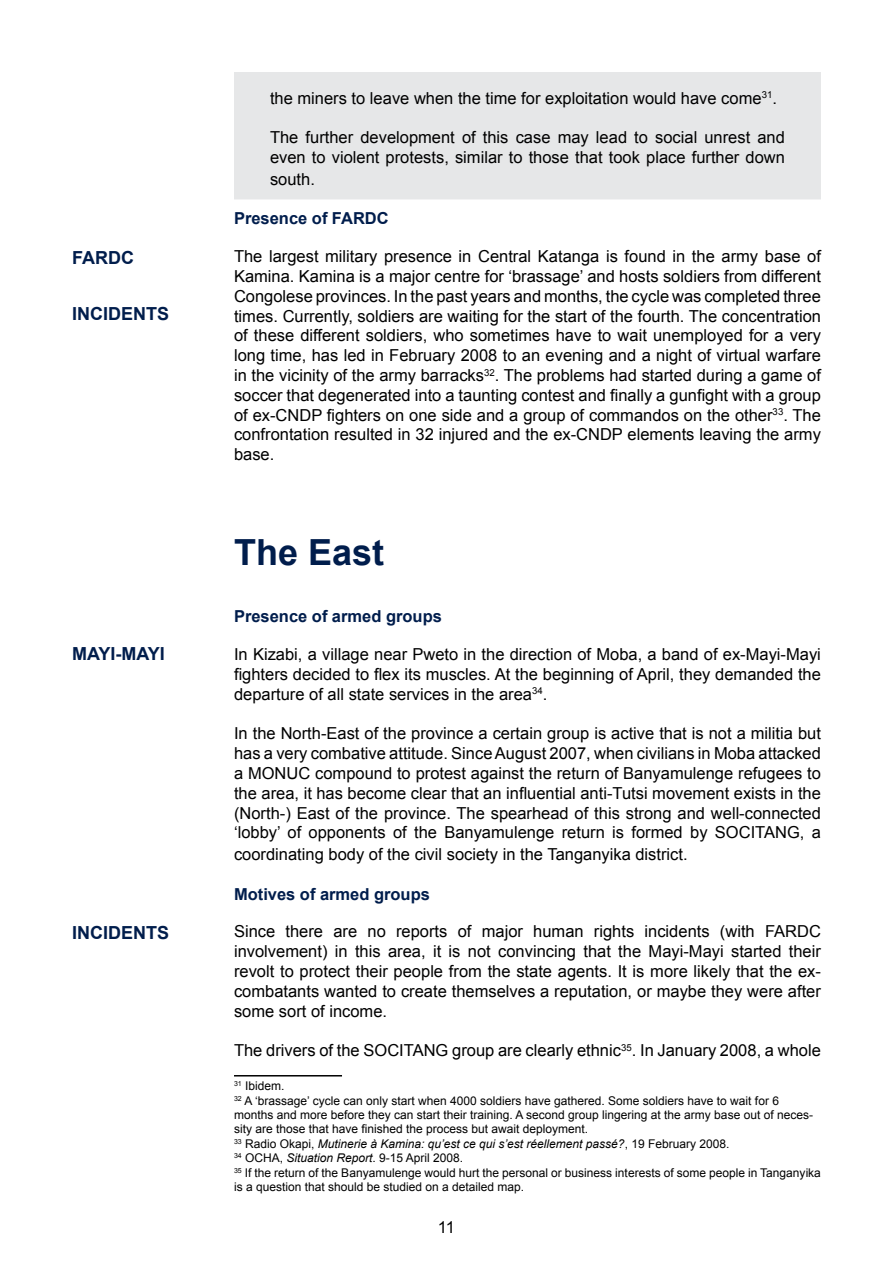
<style>
.page{position:relative;width:893px;height:1263px;background:#fff}
.page>*{position:absolute;margin:0;border:0;box-sizing:border-box;transform-origin:0 0}
.t1{font:700 36px "Arial";color:#001d4c}
.t2{font:700 18px "Arial";color:#001d4c}
.t3{font:16.5px/19.8px "Arial";color:#000;text-align:justify}
.t4{font:700 16.5px "Arial";color:#001d4c}
.t5{font:12px/14.4px "Arial";color:#000}
.s1{font-style:italic}
</style>
<div class="page">
<div style="left:234px;top:72px;width:587px;height:127px;background:#e6e7e8"></div>
<hr style="left:234px;top:1075px;width:108px;height:1px;background:#000">
<p class="t2" style="left:72px;top:246px;width:63px">FARDC</p>
<p class="t2" style="left:72px;top:302px;width:99px">INCIDENTS</p>
<p class="t2" style="left:72px;top:642px;width:94px">MAYI-MAYI</p>
<p class="t2" style="left:72px;top:921px;width:99px">INCIDENTS</p>
<p class="t3" style="left:270px;top:88px;width:508px">the miners to leave when the time for exploitation would have come<sup>31</sup>.</p>
<p class="t3" style="left:270px;top:128px;width:516px">The further development of this case may lead to social unrest and even to violent protests, similar to those that took place further down</p>
<p class="t3" style="left:270px;top:169px;width:46px">south.</p>
<p class="t4" style="left:234px;top:208px;width:156px">Presence of FARDC</p>
<p class="t3" style="left:234px;top:247px;width:588px">The largest military presence in Central Katanga is found in the army base of Kamina. Kamina is a major centre for ‘brassage’ and hosts soldiers from different Congolese provinces. In the past years and months, the cycle was completed three times. Currently, soldiers are waiting for the start of the fourth. The concentration of these different soldiers, who sometimes have to wait unemployed for a very long time, has led in February 2008 to an evening and a night of virtual warfare in the vicinity of the army barracks<sup>32</sup>. The problems had started during a game of soccer that degenerated into a taunting contest and finally a gunfight with a group of ex-CNDP fighters on one side and a group of commandos on the other<sup>33</sup>. The confrontation resulted in 32 injured and the ex-CNDP elements leaving the army base.</p>
<h1 class="t1" style="left:234px;top:528px;width:152px">The East</h1>
<p class="t4" style="left:234px;top:606px;width:209px">Presence of armed groups</p>
<p class="t3" style="left:234px;top:644px;width:588px">In Kizabi, a village near Pweto in the direction of Moba, a band of ex-Mayi-Mayi fighters decided to flex its muscles. At the beginning of April, they demanded the departure of all state services in the area<sup>34</sup>.</p>
<p class="t3" style="left:234px;top:724px;width:588px">In the North-East of the province a certain group is active that is not a militia but has a very combative attitude. Since August 2007, when civilians in Moba attacked a MONUC compound to protest against the return of Banyamulenge refugees to the area, it has become clear that an influential anti-Tutsi movement exists in the (North-) East of the province. The spearhead of this strong and well-connected ‘lobby’ of opponents of the Banyamulenge return is formed by SOCITANG, a</p>
<p class="t3" style="left:234px;top:844px;width:455px">coordinating body of the civil society in the Tanganyika district.</p>
<p class="t4" style="left:234px;top:883px;width:197px">Motives of armed groups</p>
<p class="t3" style="left:234px;top:922px;width:588px">Since there are no reports of major human rights incidents (with FARDC involvement) in this area, it is not convincing that the Mayi-Mayi started their revolt to protect their people from the state agents. It is more likely that the ex&shy;combatants wanted to create themselves a reputation, or maybe they were after some sort of income.</p>
<p class="t3" style="left:234px;top:1040px;width:588px">The drivers of the SOCITANG group are clearly ethnic<sup>35</sup>. In January 2008, a whole</p>
<p class="t5" style="left:234px;top:1079px;width:588px"><sup>31</sup> Ibidem.<br><sup>32</sup> A ‘brassage’ cycle can only start when 4000 soldiers have gathered. Some soldiers have to wait for 6 months and more before they can start their training. A second group lingering at the army base out of neces&shy;sity are those that have finished the process but await deployment.<br><sup>33</sup> Radio Okapi, <span class="s1">Mutinerie à Kamina: qu’est ce qui s’est réellement passé?</span>, 19 February 2008.<br><sup>34</sup> OCHA, <span class="s1">Situation Report</span>. 9-15 April 2008.<br><sup>35</sup> If the return of the Banyamulenge would hurt the personal or business interests of some people in Tanganyika is a question that should be studied on a detailed map.</p>
<p class="t3" style="left:438px;top:1217px;width:19px">11</p>
</div>
